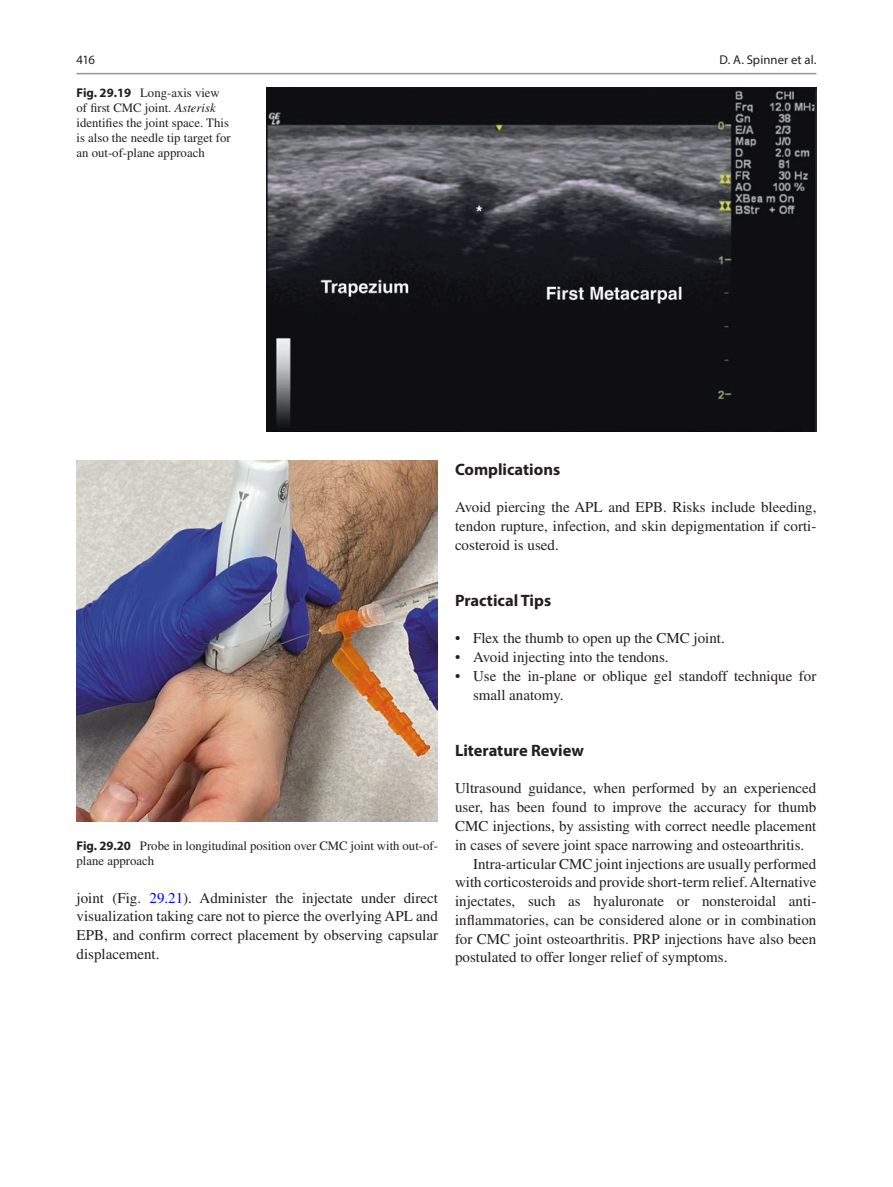
<style>
.page{position:relative;width:893px;height:1187px;background:#fff}
.page>*{position:absolute;margin:0;border:0;box-sizing:border-box;transform-origin:0 0}
.t1{font:700 16.5px "Myriad Pro";color:#231f20}
.t2{font:15px/18.8px "Times LT Std";color:#231f20;text-align:justify}
.t3{font:12.75px/15px "Times LT Std";color:#231f20}
.t4{font:12.75px "Myriad Pro Regular 2";letter-spacing:.005em;color:#231f20}
.t5{font:12.75px "Myriad Pro";color:#231f20}
.s1{font-family:"Myriad Pro";font-weight:700}
.s2{font-style:italic}
.s3{color:#00f}
</style>
<div class="page">
<img style="left:267px;top:88px;width:549px;height:343px">
<img style="left:77px;top:460px;width:361px;height:361px">
<hr style="left:77px;top:73px;width:739px;height:1px;background:#939598">
<p class="t5" style="left:77px;top:52px;width:20px">416</p>
<p class="t3" style="left:77px;top:85px;width:156px"><span class="s1">Fig. 29.19</span> Long-axis view of first CMC joint. <span class="s2">Asterisk </span>identifies the joint space. This is also the needle tip target for an out-of-plane approach</p>
<p class="t4" style="left:720px;top:52px;width:98px">D. A. Spinner et al.</p>
<p class="t1" style="left:455px;top:458px;width:107px">Complications</p>
<p class="t2" style="left:455px;top:497px;width:363px">Avoid piercing the APL and EPB. Risks include bleeding, tendon rupture, infection, and skin depigmentation if corti&shy;costeroid is used.</p>
<p class="t3" style="left:77px;top:838px;width:363px"><span class="s1">Fig. 29.20</span> Probe in longitudinal position over CMC joint with out-of&shy;plane approach</p>
<p class="t2" style="left:77px;top:888px;width:363px">joint (Fig. <span class="s3">29.21</span>). Administer the injectate under direct visualization taking care not to pierce the overlying APL and EPB, and confirm correct placement by observing capsular displacement.</p>
<p class="t1" style="left:455px;top:589px;width:98px">Practical Tips</p>
<p class="t2" style="left:455px;top:629px;width:271px">• Flex the thumb to open up the CMC joint.</p>
<p class="t2" style="left:455px;top:647px;width:215px">• Avoid injecting into the tendons.</p>
<p class="t2" style="left:473px;top:666px;width:345px;text-indent:-18px">• Use the in-plane or oblique gel standoff technique for small anatomy.</p>
<p class="t1" style="left:455px;top:739px;width:130px">Literature Review</p>
<p class="t2" style="left:455px;top:779px;width:363px">Ultrasound guidance, when performed by an experienced</p>
<p class="t2" style="left:455px;top:797px;width:363px">user, has been found to improve the accuracy for thumb</p>
<p class="t2" style="left:455px;top:816px;width:363px">CMC injections, by assisting with correct needle placement</p>
<p class="t2" style="left:455px;top:835px;width:351px">in cases of severe joint space narrowing and osteoarthritis.</p>
<p class="t2" style="left:473px;top:854px;width:345px">Intra-articular CMC joint injections are usually performed</p>
<p class="t2" style="left:455px;top:872px;width:363px">with corticosteroids and provide short-term relief. Alternative</p>
<p class="t2" style="left:455px;top:891px;width:363px">injectates, such as hyaluronate or nonsteroidal anti-</p>
<p class="t2" style="left:455px;top:910px;width:363px">inflammatories, can be considered alone or in combination</p>
<p class="t2" style="left:455px;top:929px;width:363px">for CMC joint osteoarthritis. PRP injections have also been</p>
<p class="t2" style="left:455px;top:947px;width:274px">postulated to offer longer relief of symptoms.</p>
</div>
